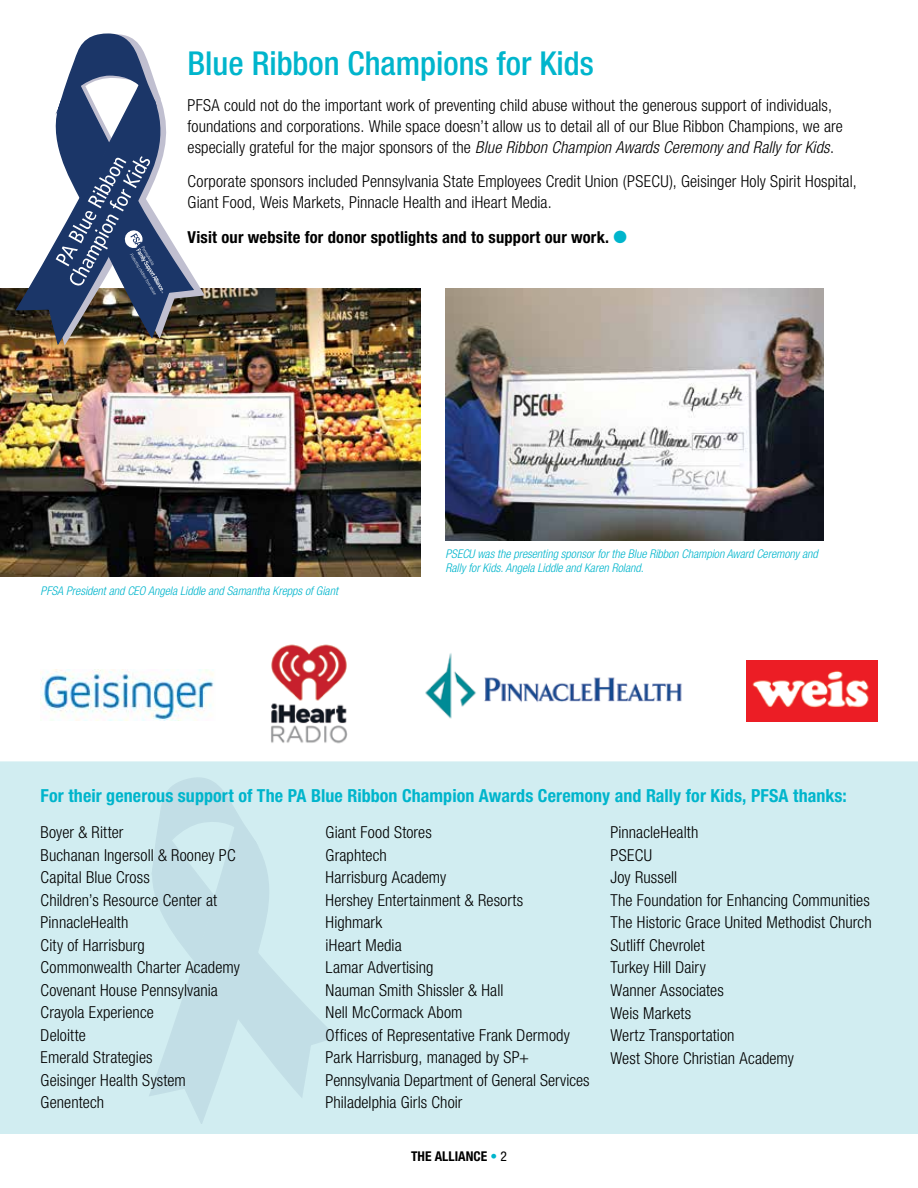
<style>
.page{position:relative;width:918px;height:1188px;background:#fff}
.page>*{position:absolute;margin:0;border:0;box-sizing:border-box;transform-origin:0 0}
.t1{font:500 condensed 33px "Helvetica Neue LT Std";color:#00b5cc}
.t2{font:700 condensed 18px "Helvetica Neue LT Std";letter-spacing:.005em;color:#00b5cc}
.t3{font:300 condensed 16.5px/22.5px "Helvetica Neue LT Std";letter-spacing:.005em;color:#000}
.t4{font:700 condensed 16.5px "Helvetica Neue LT Std";letter-spacing:.01em;color:#000}
.t5{font:700 condensed 13.5px "Helvetica Neue LT Std";color:#000}
.t6{font:italic 300 condensed 12px/13.5px "Helvetica Neue LT Std";color:#00b5cc}
.s1{font-style:italic}
.s2{color:#00b5cc}
.s3{font-weight:300;color:#00b5cc}
.s4{font-weight:400}
</style>
<div class="page">
<div style="left:0;top:761px;width:918px;height:373px;background:#d1edf1"></div>
<img style="left:41px;top:669px;width:173px;height:51px">
<img style="left:0;top:289px;width:420px;height:288px">
<img style="left:271px;top:644px;width:77px;height:100px">
<img style="left:446px;top:289px;width:378px;height:252px">
<img style="left:746px;top:660px;width:132px;height:61px">
<svg style="left:27px;top:281px;width:178px;height:66px"></svg>
<svg style="left:14px;top:33px;width:182px;height:311px"></svg>
<svg style="left:144px;top:774px;width:195px;height:350px"></svg>
<img style="left:425px;top:653px;width:257px;height:66px">
<h1 class="t1" style="left:188px;top:44px;width:408px">Blue Ribbon Champions for Kids</h1>
<p class="t3" style="left:188px;top:94px;width:657px;line-height:21px">PFSA could not do the important work of preventing child abuse without the generous support of individuals, foundations and corporations. While space doesn’t allow us to detail all of our Blue Ribbon Champions, we are especially grateful for the major sponsors of the <span class="s1">Blue Ribbon Champion Awards Ceremony and Rally for Kids</span>.</p>
<p class="t3" style="left:188px;top:171px;width:671px;line-height:21px">Corporate sponsors included Pennsylvania State Employees Credit Union (PSECU), Geisinger Holy Spirit Hospital,<br>Giant Food, Weis Markets, Pinnacle Health and iHeart Media.</p>
<p class="t4" style="left:188px;top:227px;width:441px">Visit our website for donor spotlights and to support our work. <span class="s2">●</span></p>
<p class="t6" style="left:41px;top:584px;width:299px">PFSA President and CEO Angela Liddle and Samantha Krepps of Giant</p>
<p class="t6" style="left:446px;top:548px;width:374px">PSECU was the presenting sponsor for the Blue Ribbon Champion Award Ceremony and<br>Rally for Kids. Angela Liddle and Karen Roland.</p>
<p class="t2" style="left:41px;top:785px;width:808px">For their generous support of The PA Blue Ribbon Champion Awards Ceremony and Rally for Kids, PFSA thanks:</p>
<p class="t3" style="left:41px;top:821px;width:201px">Boyer &amp; Ritter<br>Buchanan Ingersoll &amp; Rooney PC<br>Capital Blue Cross<br>Children’s Resource Center at<br>PinnacleHealth<br>City of Harrisburg<br>Commonwealth Charter Academy<br>Covenant House Pennsylvania<br>Crayola Experience<br>Deloitte<br>Emerald Strategies<br>Geisinger Health System<br>Genentech</p>
<p class="t3" style="left:326px;top:821px;width:265px">Giant Food Stores<br>Graphtech<br>Harrisburg Academy<br>Hershey Entertainment &amp; Resorts<br>Highmark<br>iHeart Media<br>Lamar Advertising<br>Nauman Smith Shissler &amp; Hall<br>Nell McCormack Abom<br>Offices of Representative Frank Dermody<br>Park Harrisburg, managed by SP+<br>Pennsylvania Department of General Services<br>Philadelphia Girls Choir</p>
<p class="t3" style="left:611px;top:821px;width:263px">PinnacleHealth<br>PSECU<br>Joy Russell<br>The Foundation for Enhancing Communities<br>The Historic Grace United Methodist Church<br>Sutliff Chevrolet<br>Turkey Hill Dairy<br>Wanner Associates<br>Weis Markets<br>Wertz Transportation<br>West Shore Christian Academy</p>
<p class="t5" style="left:411px;top:1148px;width:97px">THE ALLIANCE <span class="s3">•</span> <span class="s4">2</span></p>
</div>
